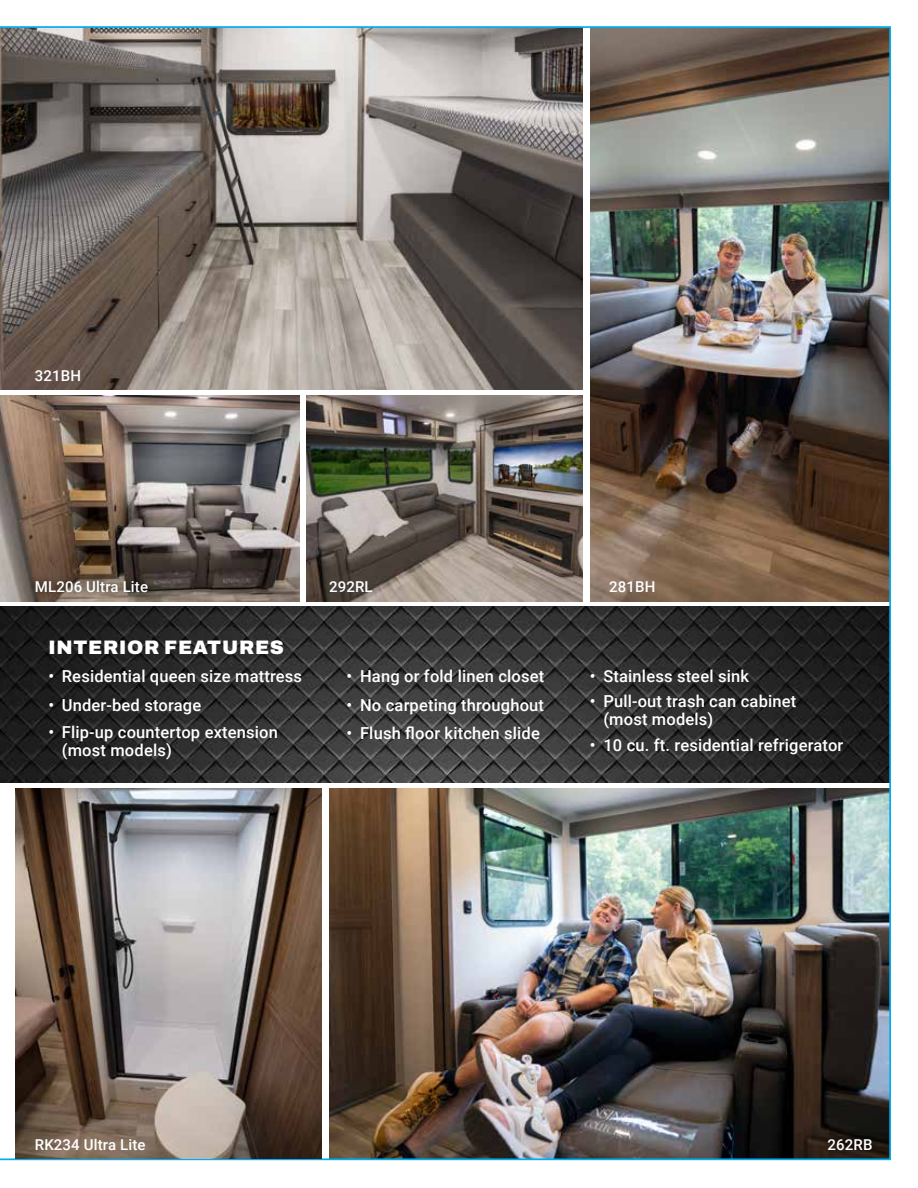
<style>
.page{position:relative;width:918px;height:1188px;background:#fff}
.page>*{position:absolute;margin:0;border:0;box-sizing:border-box;transform-origin:0 0}
.t1{font:900 19.5px "Archivo";letter-spacing:.04em;color:#fff}
.t2{font:500 16.5px/18px "Roboto";letter-spacing:.01em;color:#fff}
.t3{font:500 15px "Roboto";letter-spacing:.01em;color:#fff}
</style>
<div class="page">
<img style="left:0;top:26px;width:891px;height:1134px">
<img style="left:16px;top:789px;width:306px;height:369px">
<div style="left:821px;top:1131px;width:58px;height:26px;background:#000;opacity:.75"></div>
<div style="left:28px;top:574px;width:127px;height:26px;background:#000;opacity:.75"></div>
<p class="t3" style="left:35px;top:365px;width:48px">321BH</p>
<p class="t3" style="left:35px;top:577px;width:115px">ML206 Ultra Lite</p>
<p class="t1" style="left:48px;top:633px;width:237px">INTERIOR FEATURES</p>
<p class="t2" style="left:48px;top:667px;width:255px">• Residential queen size mattress</p>
<p class="t2" style="left:48px;top:695px;width:154px">• Under-bed storage</p>
<p class="t2" style="left:62px;top:722px;width:218px;text-indent:-13px">• Flip-up countertop extension (most models)</p>
<p class="t3" style="left:329px;top:577px;width:45px">292RL</p>
<p class="t3" style="left:609px;top:577px;width:48px">281BH</p>
<p class="t2" style="left:347px;top:667px;width:199px">• Hang or fold linen closet</p>
<p class="t2" style="left:347px;top:695px;width:199px">• No carpeting throughout</p>
<p class="t2" style="left:347px;top:724px;width:195px">• Flush floor kitchen slide</p>
<p class="t2" style="left:590px;top:667px;width:161px">• Stainless steel sink</p>
<p class="t2" style="left:603px;top:692px;width:195px;text-indent:-13px">• Pull-out trash can cabinet (most models)</p>
<p class="t2" style="left:590px;top:736px;width:255px">• 10 cu. ft. residential refrigerator</p>
<p class="t3" style="left:35px;top:1134px;width:112px">RK234 Ultra Lite</p>
<p class="t3" style="left:828px;top:1134px;width:46px">262RB</p>
</div>
